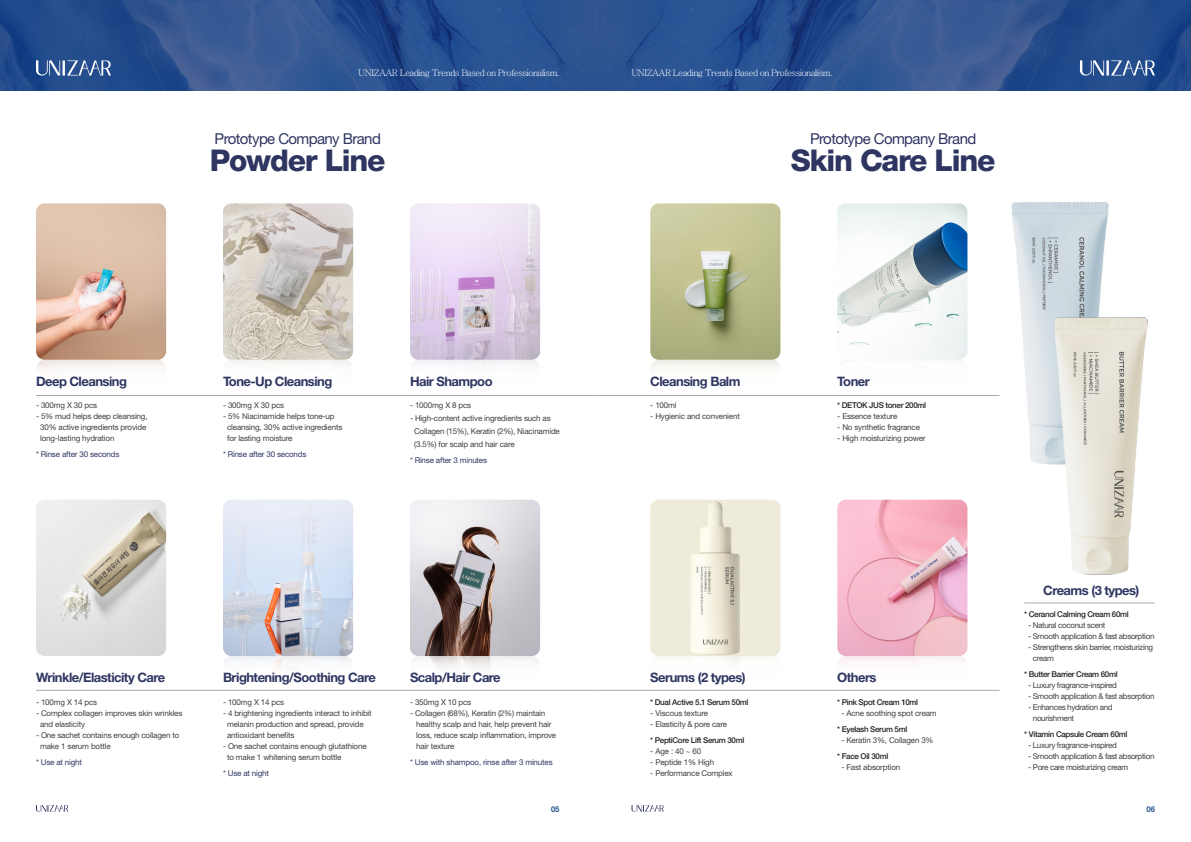
<style>
.page{position:relative;width:1191px;height:842px;background:#fff}
.page>*{position:absolute;margin:0;border:0;box-sizing:border-box;transform-origin:0 0}
.t1{font:800 30px "Helvetica Neue LT Std";letter-spacing:-.04em;color:#2e3561}
.t2{font:15px "Helvetica Neue LT Std";letter-spacing:-.04em;color:#2e3561}
.t3{font:700 13px "Helvetica Neue LT Std";letter-spacing:-.04em;color:#2e3561}
.t4{font:500 9px "Adobe Myungjo Std";letter-spacing:-.08em;color:#fff}
.t5{font:8px "Helvetica Neue LT Std";letter-spacing:-.02em;color:#3e3e3f}
.t6{font:8px "Helvetica Neue LT Std";letter-spacing:-.04em;color:#3e3e3f}
.t7{font:500 8px "Helvetica Neue LT Std";letter-spacing:-.04em;color:#231f20}
.t8{font:8px "Helvetica Neue LT Std";letter-spacing:-.02em;color:#2e3561}
.t9{font:700 8px "Helvetica Neue LT Std";color:#23558d;scale:.95 1}
</style>
<div class="page">
<img style="left:1011px;top:202px;width:98px;height:263px">
<hr style="left:36px;top:395px;width:559px;height:1px;background:#a8a9ad">
<hr style="left:595px;top:395px;width:404px;height:1px;background:#a8a9ad">
<hr style="left:36px;top:690px;width:559px;height:1px;background:#a8a9ad">
<hr style="left:595px;top:690px;width:404px;height:1px;background:#a8a9ad">
<hr style="left:1024px;top:603px;width:131px;height:1px;background:#a8a9ad">
<img style="left:595px;top:0;width:596px;height:90px">
<svg style="left:1080px;top:60px;width:75px;height:16px"></svg>
<svg style="left:0;top:0;width:595px;height:90px;background:#2a508f"></svg>
<svg style="left:36px;top:60px;width:75px;height:16px"></svg>
<img style="left:36px;top:203px;width:130px;height:156px">
<div style="left:36px;top:359px;width:131px;height:158px;background:#fff"></div>
<div style="left:36px;top:655px;width:131px;height:158px;background:#fff"></div>
<img style="left:223px;top:203px;width:130px;height:156px">
<div style="left:223px;top:359px;width:131px;height:158px;background:#fff"></div>
<img style="left:223px;top:500px;width:130px;height:155px">
<div style="left:223px;top:655px;width:131px;height:158px;background:#fff"></div>
<img style="left:410px;top:203px;width:130px;height:156px">
<div style="left:410px;top:359px;width:131px;height:158px;background:#fff"></div>
<img style="left:650px;top:203px;width:130px;height:156px">
<div style="left:650px;top:359px;width:131px;height:158px;background:#fff"></div>
<img style="left:410px;top:500px;width:130px;height:155px">
<div style="left:410px;top:655px;width:131px;height:158px;background:#fff"></div>
<img style="left:650px;top:500px;width:130px;height:155px">
<div style="left:650px;top:655px;width:131px;height:158px;background:#fff"></div>
<img style="left:837px;top:517px;width:130px;height:138px">
<div style="left:837px;top:655px;width:131px;height:158px;background:#fff"></div>
<img style="left:36px;top:500px;width:130px;height:156px">
<img style="left:837px;top:203px;width:130px;height:156px">
<img style="left:1055px;top:317px;width:92px;height:258px">
<svg style="left:36px;top:805px;width:32px;height:7px"></svg>
<svg style="left:631px;top:805px;width:33px;height:7px"></svg>
<div style="left:837px;top:359px;width:131px;height:158px;background:#231f20;opacity:.3"></div>
<p class="t4" style="left:358px;top:68px;width:203px">UNIZAAR Leading Trends Based on Professionalism.</p>
<p class="t4" style="left:631px;top:68px;width:203px">UNIZAAR Leading Trends Based on Professionalism.</p>
<p class="t2" style="left:214px;top:130px;width:168px">Prototype Company Brand</p>
<p class="t1" style="left:210px;top:142px;width:177px">Powder Line</p>
<p class="t2" style="left:810px;top:130px;width:168px">Prototype Company Brand</p>
<p class="t1" style="left:791px;top:142px;width:206px">Skin Care Line</p>
<p class="t3" style="left:36px;top:373px;width:92px">Deep Cleansing</p>
<p class="t3" style="left:650px;top:373px;width:92px">Cleansing Balm</p>
<p class="t3" style="left:223px;top:373px;width:111px">Tone-Up Cleansing</p>
<p class="t3" style="left:837px;top:373px;width:34px">Toner</p>
<p class="t3" style="left:410px;top:373px;width:84px">Hair Shampoo</p>
<p class="t5" style="left:36px;top:401px;width:63px">- 300mg X 30 pcs</p>
<p class="t5" style="left:36px;top:412px;width:113px">- 5% mud helps deep cleansing,</p>
<p class="t5" style="left:40px;top:423px;width:108px">30% active ingredients provide</p>
<p class="t5" style="left:40px;top:434px;width:76px">long-lasting hydration</p>
<p class="t8" style="left:36px;top:450px;width:85px">* Rinse after 30 seconds</p>
<p class="t5" style="left:223px;top:401px;width:63px">- 300mg X 30 pcs</p>
<p class="t5" style="left:223px;top:412px;width:113px">- 5% Niacinamide helps tone-up</p>
<p class="t5" style="left:227px;top:423px;width:117px">cleansing, 30% active ingredients</p>
<p class="t5" style="left:227px;top:434px;width:67px">for lasting moisture</p>
<p class="t8" style="left:223px;top:450px;width:85px">* Rinse after 30 seconds</p>
<p class="t5" style="left:410px;top:401px;width:63px">- 1000mg X 8 pcs</p>
<p class="t5" style="left:410px;top:414px;width:142px">- High-content active ingredients such as</p>
<p class="t5" style="left:414px;top:427px;width:147px">Collagen (15%), Keratin (2%), Niacinamide</p>
<p class="t5" style="left:414px;top:440px;width:102px">(3.5%) for scalp and hair care</p>
<p class="t8" style="left:410px;top:456px;width:79px">* Rinse after 3 minutes</p>
<p class="t5" style="left:650px;top:401px;width:28px">- 100ml</p>
<p class="t5" style="left:650px;top:412px;width:91px">- Hygienic and convenient</p>
<p class="t7" style="left:837px;top:401px;width:90px">* DETOK JUS toner 200ml</p>
<p class="t5" style="left:837px;top:412px;width:61px">- Essence texture</p>
<p class="t5" style="left:837px;top:423px;width:84px">- No synthetic fragrance</p>
<p class="t5" style="left:837px;top:434px;width:90px">- High moisturizing power</p>
<p class="t3" style="left:36px;top:670px;width:131px">Wrinkle/Elasticity Care</p>
<p class="t3" style="left:650px;top:670px;width:97px">Serums (2 types)</p>
<p class="t3" style="left:223px;top:670px;width:154px">Brightening/Soothing Care</p>
<p class="t3" style="left:837px;top:670px;width:41px">Others</p>
<p class="t3" style="left:410px;top:670px;width:92px">Scalp/Hair Care</p>
<p class="t5" style="left:36px;top:697px;width:63px">- 100mg X 14 pcs</p>
<p class="t5" style="left:36px;top:708px;width:148px">- Complex collagen improves skin wrinkles</p>
<p class="t5" style="left:40px;top:719px;width:46px">and elasticity</p>
<p class="t5" style="left:36px;top:730px;width:145px">- One sachet contains enough collagen to</p>
<p class="t5" style="left:40px;top:741px;width:72px">make 1 serum bottle</p>
<p class="t8" style="left:36px;top:757px;width:48px">* Use at night</p>
<p class="t5" style="left:223px;top:697px;width:63px">- 100mg X 14 pcs</p>
<p class="t5" style="left:223px;top:708px;width:150px">- 4 brightening ingredients interact to inhibit</p>
<p class="t5" style="left:227px;top:719px;width:138px">melanin production and spread, provide</p>
<p class="t5" style="left:227px;top:730px;width:69px">antioxidant benefits</p>
<p class="t5" style="left:223px;top:741px;width:145px">- One sachet contains enough glutathione</p>
<p class="t5" style="left:227px;top:752px;width:116px">to make 1 whitening serum bottle</p>
<p class="t8" style="left:223px;top:768px;width:48px">* Use at night</p>
<p class="t5" style="left:410px;top:697px;width:63px">- 350mg X 10 pcs</p>
<p class="t5" style="left:410px;top:708px;width:137px">- Collagen (68%), Keratin (2%) maintain</p>
<p class="t5" style="left:416px;top:719px;width:137px">healthy scalp and hair, help prevent hair</p>
<p class="t5" style="left:416px;top:730px;width:142px">loss, reduce scalp inflammation, improve</p>
<p class="t5" style="left:416px;top:741px;width:40px">hair texture</p>
<p class="t8" style="left:410px;top:757px;width:144px">* Use with shampoo, rinse after 3 minutes</p>
<p class="t7" style="left:650px;top:697px;width:100px">* Dual Active 5.1 Serum 50ml</p>
<p class="t5" style="left:650px;top:708px;width:59px">- Viscous texture</p>
<p class="t5" style="left:650px;top:719px;width:78px">- Elasticity &amp; pore care</p>
<p class="t7" style="left:650px;top:735px;width:95px">* PeptiCore Lift Serum 30ml</p>
<p class="t5" style="left:650px;top:746px;width:52px">- Age : 40 ~ 60</p>
<p class="t5" style="left:650px;top:757px;width:65px">- Peptide 1% High</p>
<p class="t5" style="left:650px;top:768px;width:84px">- Performance Complex</p>
<p class="t7" style="left:837px;top:697px;width:82px">* Pink Spot Cream 10ml</p>
<p class="t5" style="left:841px;top:708px;width:97px">- Acne soothing spot cream</p>
<p class="t7" style="left:837px;top:724px;width:71px">* Eyelash Serum 5ml</p>
<p class="t5" style="left:841px;top:735px;width:94px">- Keratin 3%, Collagen 3%</p>
<p class="t7" style="left:837px;top:751px;width:52px">* Face Oil 30ml</p>
<p class="t5" style="left:841px;top:762px;width:60px">- Fast absorption</p>
<p class="t3" style="left:1043px;top:582px;width:98px">Creams (3 types)</p>
<p class="t7" style="left:1024px;top:609px;width:106px">* Ceranol Calming Cream 60ml</p>
<p class="t6" style="left:1028px;top:620px;width:79px">- Natural coconut scent</p>
<p class="t6" style="left:1028px;top:631px;width:128px">- Smooth application &amp; fast absorption</p>
<p class="t6" style="left:1028px;top:642px;width:127px">- Strengthens skin barrier, moisturizing</p>
<p class="t5" style="left:1032px;top:653px;width:22px">cream</p>
<p class="t7" style="left:1024px;top:669px;width:95px">* Butter Barrier Cream 60ml</p>
<p class="t6" style="left:1028px;top:680px;width:90px">- Luxury fragrance-inspired</p>
<p class="t6" style="left:1028px;top:691px;width:128px">- Smooth application &amp; fast absorption</p>
<p class="t6" style="left:1028px;top:702px;width:86px">- Enhances hydration and</p>
<p class="t6" style="left:1032px;top:713px;width:43px">nourishment</p>
<p class="t7" style="left:1024px;top:729px;width:105px">* Vitamin Capsule Cream 60ml</p>
<p class="t6" style="left:1028px;top:740px;width:90px">- Luxury fragrance-inspired</p>
<p class="t6" style="left:1028px;top:751px;width:128px">- Smooth application &amp; fast absorption</p>
<p class="t6" style="left:1028px;top:762px;width:102px">- Pore care moisturizing cream</p>
<p class="t9" style="left:551px;top:804px;width:10px">05</p>
<p class="t9" style="left:1146px;top:804px;width:10px">06</p>
</div>
